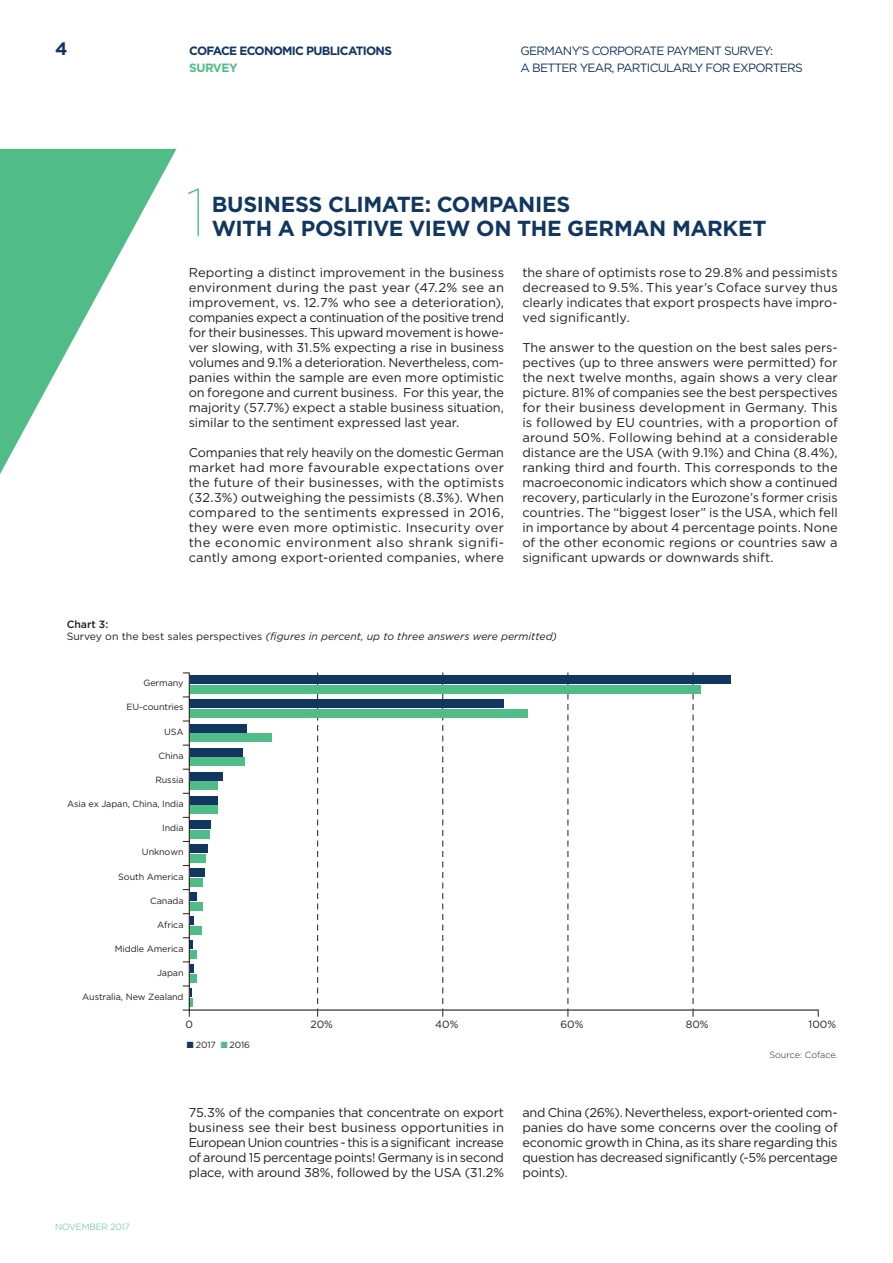
<style>
.page{position:relative;width:893px;height:1263px;background:#fff}
.page>*{position:absolute;margin:0;border:0;box-sizing:border-box;transform-origin:0 0}
.Chapitre{font:100 67.8px "Gotham";color:#50bd88}
.Chapitre-2{font:700 21.75px/24px "Gotham";letter-spacing:-.02em;color:#113761}
.t1{font:700 18px "Gotham";color:#113761}
.Courant_Noir{font:12.75px/15px "Gotham";letter-spacing:-.005em;color:#231f20;text-align:justify}
.t2{font:12px/16.5px "Gotham";letter-spacing:-.06em;color:#113761}
.t3{font:700 12px "Gotham";letter-spacing:-.06em;color:#113761}
.t4{font:700 12px "Gotham";letter-spacing:-.04em;color:#50bd88}
.Chart_02{font:italic 10.5px "Gotham";color:#231f20}
.t5{font:10.5px "Gotham";color:#231f20}
.Chart_01{font:500 10.5px "Gotham";color:#231f20}
.t6{font:9px "Gotham";letter-spacing:-.01em;color:#231f20}
.Source_Espace_après{font:300 9px "Gotham";letter-spacing:-.005em;color:#231f20}
.t7{font:300 9px "Gotham";letter-spacing:-.02em;color:#50bd88}
.s1{font-style:normal}
.s2{color:#113761}
.s3{color:#50bd88}
</style>
<div class="page">
<div style="left:190px;top:685px;width:511px;height:9px;background:#50bd88"></div>
<div style="left:190px;top:709px;width:338px;height:9px;background:#50bd88"></div>
<div style="left:190px;top:733px;width:81px;height:9px;background:#50bd88"></div>
<div style="left:190px;top:757px;width:55px;height:9px;background:#50bd88"></div>
<div style="left:190px;top:781px;width:28px;height:9px;background:#50bd88"></div>
<div style="left:190px;top:805px;width:27px;height:9px;background:#50bd88"></div>
<div style="left:190px;top:830px;width:19px;height:8px;background:#50bd88"></div>
<div style="left:190px;top:854px;width:16px;height:8px;background:#50bd88"></div>
<div style="left:190px;top:878px;width:13px;height:8px;background:#50bd88"></div>
<div style="left:190px;top:902px;width:13px;height:8px;background:#50bd88"></div>
<div style="left:190px;top:926px;width:12px;height:9px;background:#50bd88"></div>
<div style="left:190px;top:950px;width:7px;height:9px;background:#50bd88"></div>
<div style="left:190px;top:974px;width:7px;height:9px;background:#50bd88"></div>
<div style="left:190px;top:675px;width:540px;height:9px;background:#113761"></div>
<div style="left:190px;top:700px;width:314px;height:8px;background:#113761"></div>
<div style="left:190px;top:724px;width:57px;height:8px;background:#113761"></div>
<div style="left:190px;top:748px;width:52px;height:8px;background:#113761"></div>
<div style="left:190px;top:772px;width:32px;height:8px;background:#113761"></div>
<div style="left:190px;top:796px;width:27px;height:9px;background:#113761"></div>
<div style="left:190px;top:820px;width:21px;height:9px;background:#113761"></div>
<div style="left:190px;top:844px;width:18px;height:9px;background:#113761"></div>
<div style="left:190px;top:868px;width:14px;height:9px;background:#113761"></div>
<div style="left:190px;top:892px;width:7px;height:9px;background:#113761"></div>
<hr style="left:189px;top:673px;width:1px;height:337px;background:#231f20">
<hr style="left:189px;top:1009px;width:629px;height:1px;background:#231f20">
<svg style="left:317px;top:672px;width:1px;height:345px"></svg>
<svg style="left:443px;top:672px;width:1px;height:345px"></svg>
<svg style="left:568px;top:672px;width:1px;height:345px"></svg>
<svg style="left:693px;top:672px;width:1px;height:345px"></svg>
<svg style="left:183px;top:962px;width:11px;height:11px"></svg>
<svg style="left:183px;top:937px;width:10px;height:12px"></svg>
<svg style="left:183px;top:913px;width:10px;height:12px"></svg>
<svg style="left:183px;top:986px;width:10px;height:31px"></svg>
<svg style="left:0;top:149px;width:176px;height:325px;fill:#50bd88"></svg>
<h3 class="t1" style="left:55px;top:37px;width:14px">4</h3>
<p class="t3" style="left:189px;top:43px;width:204px">COFACE ECONOMIC PUBLICATIONS</p>
<p class="t4" style="left:189px;top:60px;width:50px">SURVEY</p>
<p class="t2" style="left:521px;top:43px;width:284px">GERMANY’S CORPORATE PAYMENT SURVEY:<br>A BETTER YEAR, PARTICULARLY FOR EXPORTERS</p>
<p class="Chapitre" style="left:186px;top:171px;width:23px">1</p>
<p class="Chapitre-2" style="left:212px;top:192px;width:556px">BUSINESS CLIMATE: COMPANIES<br>WITH A POSITIVE VIEW ON THE GERMAN MARKET</p>
<p class="Courant_Noir" style="left:189px;top:265px;width:317px">Reporting a distinct improvement in the business environment during the past year (47.2% see an improvement, vs. 12.7% who see a deterioration), companies expect a continuation of the positive trend for their businesses. This upward movement is howe&shy;ver slowing, with 31.5% expecting a rise in business volumes and 9.1% a deterioration. Nevertheless, com&shy;panies within the sample are even more optimistic on foregone and current business. For this year, the majority (57.7%) expect a stable business situation, similar to the sentiment expressed last year.</p>
<p class="Courant_Noir" style="left:189px;top:445px;width:317px">Companies that rely heavily on the domestic German market had more favourable expectations over the future of their businesses, with the optimists (32.3%) outweighing the pessimists (8.3%). When compared to the sentiments expressed in 2016, they were even more optimistic. Insecurity over the economic environment also shrank signifi&shy;cantly among export-oriented companies, where</p>
<p class="Courant_Noir" style="left:522px;top:265px;width:317px">the share of optimists rose to 29.8% and pessimists decreased to 9.5%. This year’s Coface survey thus clearly indicates that export prospects have impro&shy;ved significantly.</p>
<p class="Courant_Noir" style="left:522px;top:340px;width:317px">The answer to the question on the best sales pers&shy;pectives (up to three answers were permitted) for the next twelve months, again shows a very clear picture. 81% of companies see the best perspectives for their business development in Germany. This is followed by EU countries, with a proportion of around 50%. Following behind at a considerable distance are the USA (with 9.1%) and China (8.4%), ranking third and fourth. This corresponds to the macroeconomic indicators which show a continued recovery, particularly in the Eurozone’s former crisis countries. The “biggest loser” is the USA, which fell in importance by about 4 percentage points. None of the other economic regions or countries saw a significant upwards or downwards shift.</p>
<p class="Chart_01" style="left:67px;top:617px;width:43px">Chart 3:</p>
<p class="Chart_02" style="left:67px;top:630px;width:492px"><span class="s1">Survey on the best sales perspectives</span> (figures in percent, up to three answers were permitted)</p>
<p class="t6" style="left:143px;top:677px;width:42px">Germany</p>
<p class="t6" style="left:127px;top:701px;width:59px">EU-countries</p>
<p class="t6" style="left:164px;top:726px;width:21px">USA</p>
<p class="t6" style="left:159px;top:750px;width:26px">China</p>
<p class="t6" style="left:155px;top:774px;width:30px">Russia</p>
<p class="t6" style="left:67px;top:798px;width:118px">Asia ex Japan, China, India</p>
<p class="t6" style="left:162px;top:822px;width:23px">India</p>
<p class="t6" style="left:142px;top:846px;width:43px">Unknown</p>
<p class="t6" style="left:118px;top:871px;width:67px">South America</p>
<p class="t6" style="left:150px;top:895px;width:35px">Canada</p>
<p class="t6" style="left:157px;top:919px;width:28px">Africa</p>
<p class="t6" style="left:115px;top:943px;width:70px">Middle America</p>
<p class="t6" style="left:157px;top:967px;width:28px">Japan</p>
<p class="t6" style="left:82px;top:991px;width:103px">Australia, New Zealand</p>
<p class="t5" style="left:186px;top:1017px;width:9px">0</p>
<p class="t5" style="left:310px;top:1017px;width:24px">20%</p>
<p class="t5" style="left:435px;top:1017px;width:25px">40%</p>
<p class="t5" style="left:560px;top:1017px;width:25px">60%</p>
<p class="t5" style="left:686px;top:1017px;width:24px">80%</p>
<p class="t5" style="left:809px;top:1017px;width:29px">100%</p>
<p class="t6" style="left:187px;top:1039px;width:65px"><span class="s2">■</span> 2017 <span class="s3">■</span> 2016</p>
<p class="Source_Espace_après" style="left:769px;top:1049px;width:70px">Source: Coface.</p>
<p class="t7" style="left:55px;top:1221px;width:76px">NOVEMBER 2017</p>
<p class="Courant_Noir" style="left:189px;top:1105px;width:317px">75.3% of the companies that concentrate on export business see their best business opportunities in European Union countries - this is a significant increase of around 15 percentage points! Germany is in second place, with around 38%, followed by the USA (31.2%</p>
<p class="Courant_Noir" style="left:522px;top:1105px;width:317px">and China (26%). Nevertheless, export-oriented com&shy;panies do have some concerns over the cooling of economic growth in China, as its share regarding this question has decreased significantly (-5% percentage points).</p>
</div>
